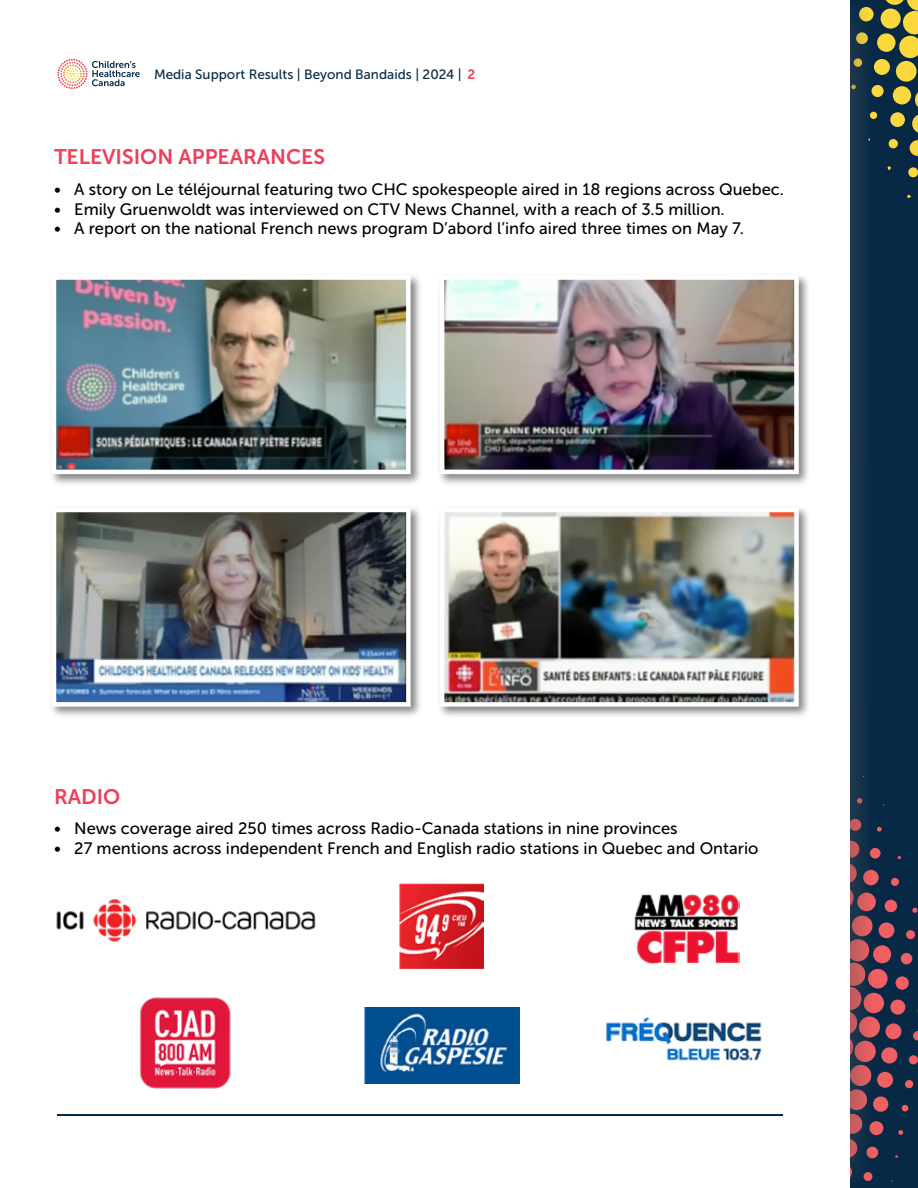
<style>
.page{position:relative;width:918px;height:1188px;background:#fff}
.page>*{position:absolute;margin:0;border:0;box-sizing:border-box;transform-origin:0 0}
.t1{font:21px "Museo Sans 700";color:#ef3e5a}
.t2{font:16.5px "Museo Sans 500";color:#000}
.t3{font:13.5px "Museo Sans 500";color:#072946}
.s1{font-family:"Museo Sans 700";color:#ef3e5a}
</style>
<div class="page">
<div style="left:700px;top:0;width:218px;height:1188px;background:#072946"></div>
<svg style="left:873px;top:804px;width:45px;height:378px"></svg>
<svg style="left:873px;top:0;width:45px;height:198px"></svg>
<svg style="left:850px;top:7px;width:23px;height:1174px;fill:#17324a"></svg>
<div style="left:0;top:0;width:850px;height:1188px;background:#fff"></div>
<svg style="left:57px;top:59px;width:83px;height:30px"></svg>
<hr style="left:57px;top:1115px;width:726px;height:1px;background:#072946">
<div style="left:49px;top:272px;width:374px;height:215px;background:#000;opacity:.5"></div>
<img style="left:57px;top:280px;width:349px;height:189px">
<div style="left:52px;top:275px;width:359px;height:199px;border:4px solid #fff"></div>
<div style="left:437px;top:505px;width:374px;height:214px;background:#000;opacity:.5"></div>
<img style="left:445px;top:513px;width:349px;height:189px">
<div style="left:440px;top:508px;width:359px;height:199px;border:4px solid #fff"></div>
<div style="left:437px;top:272px;width:374px;height:215px;background:#000;opacity:.5"></div>
<img style="left:445px;top:280px;width:349px;height:189px">
<div style="left:440px;top:275px;width:359px;height:199px;border:4px solid #fff"></div>
<div style="left:49px;top:505px;width:374px;height:214px;background:#000;opacity:.5"></div>
<img style="left:57px;top:513px;width:349px;height:189px">
<div style="left:52px;top:508px;width:359px;height:199px;border:4px solid #fff"></div>
<img style="left:56px;top:898px;width:260px;height:44px">
<img style="left:399px;top:884px;width:85px;height:84px">
<img style="left:140px;top:997px;width:91px;height:92px">
<img style="left:365px;top:1008px;width:155px;height:75px">
<img style="left:606px;top:1017px;width:156px;height:44px">
<img style="left:634px;top:894px;width:105px;height:69px">
<p class="t3" style="left:154px;top:67px;width:323px">Media Support Results | Beyond Bandaids | 2024 | <span class="s1">2</span></p>
<p class="t1" style="left:54px;top:145px;width:272px">TELEVISION APPEARANCES</p>
<p class="t2" style="left:54px;top:180px;width:732px">• A story on Le téléjournal featuring two CHC spokespeople aired in 18 regions across Quebec.</p>
<p class="t2" style="left:54px;top:200px;width:672px">• Emily Gruenwoldt was interviewed on CTV News Channel, with a reach of 3.5 million.</p>
<p class="t2" style="left:54px;top:220px;width:691px">• A report on the national French news program D’abord l’info aired three times on May 7.</p>
<p class="t1" style="left:54px;top:785px;width:68px">RADIO</p>
<p class="t2" style="left:54px;top:820px;width:625px">• News coverage aired 250 times across Radio-Canada stations in nine provinces</p>
<p class="t2" style="left:54px;top:839px;width:706px">• 27 mentions across independent French and English radio stations in Quebec and Ontario</p>
</div>
